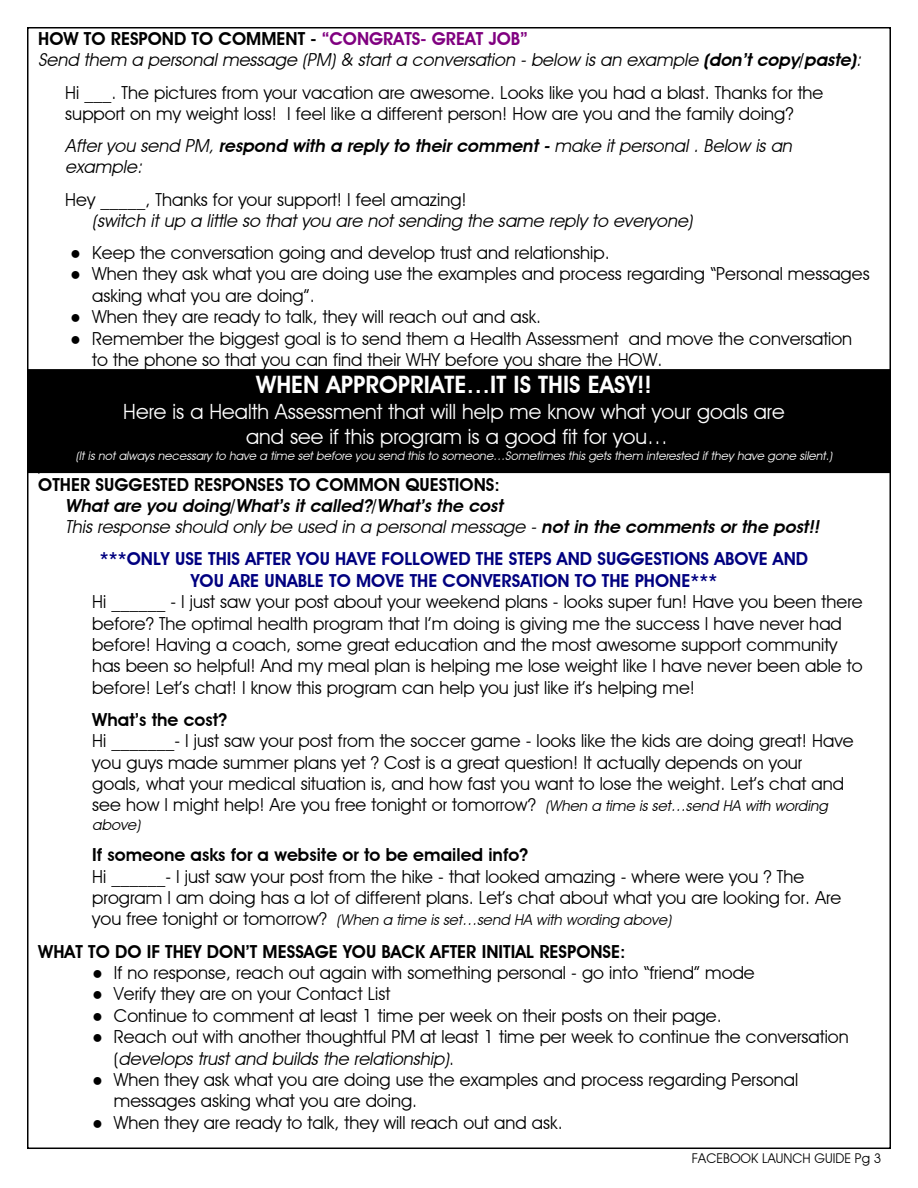
<style>
.page{position:relative;width:918px;height:1188px;background:#fff}
.page>*{position:absolute;margin:0;border:0;box-sizing:border-box;transform-origin:0 0}
.t1{font:600 24px "Advantage";color:#fff}
.t2{font:21px/24.9px "Advantage";color:#fff;text-align:center}
.t3{font:18px/21.5px "Advantage";color:#000}
.t4{font:italic 18px/21.5px "Advantage";color:#000}
.t5{font:600 18px "Advantage";color:#000}
.t6{font:italic 600 18px/21.5px "Advantage";color:#000}
.t7{font:600 18px/21.3px "Advantage";color:#000080;text-align:center}
.t8{font:italic 15px "Advantage";color:#000}
.t9{font:13.5px "Advantage";color:#000}
.t10{font:italic 12px "Advantage";color:#fff}
.t11{font:600 9px "Advantage";color:#000}
.s1{font-weight:600;font-style:normal}
.s2{font-weight:600;font-style:normal;color:#800080}
.s3{font-weight:600}
.s4{font-family:"Times New Roman"}
.s5{font-weight:400}
.s6{font-style:italic;font-size:15px}
.s7{font-style:normal;font-size:18px}
.s8{font-style:italic}
</style>
<div class="page">
<div style="left:27px;top:369px;width:864px;height:104px;background:#000;border:2px solid #000"></div>
<p class="t4" style="left:38px;top:29px;width:825px"><span class="s1">HOW TO RESPOND TO COMMENT -</span> <span class="s2">“CONGRATS- GREAT JOB”<br></span>Send them a personal message (PM) &amp; start a conversation - below is an example <span class="s3">(don’t copy/paste)</span>:</p>
<p class="t3" style="left:65px;top:83px;width:760px">Hi ___. The pictures from your vacation are awesome. Looks like you had a blast. Thanks for the support on my weight loss! I feel like a different person! How are you and the family doing?</p>
<p class="t4" style="left:65px;top:137px;width:728px">After you send PM, <span class="s3">respond with a reply to their comment -</span> make it personal . Below is an example:</p>
<p class="t3" style="left:65px;top:190px;width:403px">Hey _____, Thanks for your support! I feel amazing!</p>
<p class="t4" style="left:92px;top:211px;width:602px">(switch it up a little so that you are not sending the same reply to everyone)</p>
<p class="t3" style="left:70px;top:244px;width:541px"><span class="s4">●</span> Keep the conversation going and develop trust and relationship.</p>
<p class="t3" style="left:92px;top:265px;width:779px;text-indent:-22px"><span class="s4">●</span> When they ask what you are doing use the examples and process regarding “Personal messages asking what you are doing”.</p>
<p class="t3" style="left:70px;top:308px;width:472px"><span class="s4">●</span> When they are ready to talk, they will reach out and ask.</p>
<p class="t3" style="left:92px;top:329px;width:761px;text-indent:-22px"><span class="s4">●</span> Remember the biggest goal is to send them a Health Assessment and move the conversation to the phone so that you can find their WHY before you share the HOW.</p>
<h1 class="t1" style="left:256px;top:376px;width:397px">WHEN APPROPRIATE…IT IS THIS EASY!!</h1>
<p class="t2" style="left:123px;top:401px;width:663px">Here is a Health Assessment that will help me know what your goals are and see if this program is a good fit for you…</p>
<p class="t10" style="left:76px;top:452px;width:758px">(It is not always necessary to have a time set before you send this to someone…Sometimes this gets them interested if they have gone silent.)</p>
<p class="t11" style="left:38px;top:465px;width:4px">)</p>
<p class="t5" style="left:38px;top:478px;width:463px">OTHER SUGGESTED RESPONSES TO COMMON QUESTIONS:</p>
<p class="t6" style="left:65px;top:497px;width:756px">What are you doing/What’s it called?/What’s the cost<br><span class="s5">This response should only be used in a personal message -</span> not in the comments or the post!!</p>
<p class="t7" style="left:100px;top:550px;width:710px">***ONLY USE THIS AFTER YOU HAVE FOLLOWED THE STEPS AND SUGGESTIONS ABOVE AND<br>YOU ARE UNABLE TO MOVE THE CONVERSATION TO THE PHONE***</p>
<p class="t3" style="left:92px;top:593px;width:772px">Hi ______ - I just saw your post about your weekend plans - looks super fun! Have you been there before? The optimal health program that I’m doing is giving me the success I have never had before! Having a coach, some great education and the most awesome support community has been so helpful! And my meal plan is helping me lose weight like I have never been able to before! Let’s chat! I know this program can help you just like it’s helping me!</p>
<p class="t5" style="left:92px;top:713px;width:137px">What’s the cost?</p>
<p class="t3" style="left:92px;top:732px;width:763px">Hi _______- I just saw your post from the soccer game - looks like the kids are doing great! Have you guys made summer plans yet ? Cost is a great question! It actually depends on your goals, what your medical situation is, and how fast you want to lose the weight. Let’s chat and see how I might help! Are you free tonight or tomorrow? <span class="s6">(When a time is set…send HA with wording</span></p>
<p class="t8" style="left:92px;top:819px;width:50px">above)</p>
<p class="t5" style="left:92px;top:849px;width:438px">If someone asks for a website or to be emailed info?</p>
<p class="t3" style="left:92px;top:867px;width:751px">Hi ______- I just saw your post from the hike - that looked amazing - where were you ? The program I am doing has a lot of different plans. Let’s chat about what you are looking for. Are</p>
<p class="t8" style="left:92px;top:915px;width:580px"><span class="s7">you free tonight or tomorrow?</span> (When a time is set…send HA with wording above)</p>
<p class="t5" style="left:38px;top:945px;width:589px">WHAT TO DO IF THEY DON’T MESSAGE YOU BACK AFTER INITIAL RESPONSE:</p>
<p class="t3" style="left:92px;top:963px;width:664px"><span class="s4">●</span> If no response, reach out again with something personal - go into “friend” mode</p>
<p class="t3" style="left:92px;top:985px;width:299px"><span class="s4">●</span> Verify they are on your Contact List</p>
<p class="t3" style="left:92px;top:1006px;width:631px"><span class="s4">●</span> Continue to comment at least 1 time per week on their posts on their page.</p>
<p class="t3" style="left:114px;top:1028px;width:736px;text-indent:-22px"><span class="s4">●</span> Reach out with another thoughtful PM at least 1 time per week to continue the conversation (<span class="s8">develops trust and builds the relationship)</span>.</p>
<p class="t3" style="left:114px;top:1070px;width:686px;text-indent:-22px"><span class="s4">●</span> When they ask what you are doing use the examples and process regarding Personal messages asking what you are doing.</p>
<p class="t3" style="left:92px;top:1113px;width:472px"><span class="s4">●</span> When they are ready to talk, they will reach out and ask.</p>
<p class="t9" style="left:692px;top:1153px;width:191px">FACEBOOK LAUNCH GUIDE Pg 3</p>
</div>
